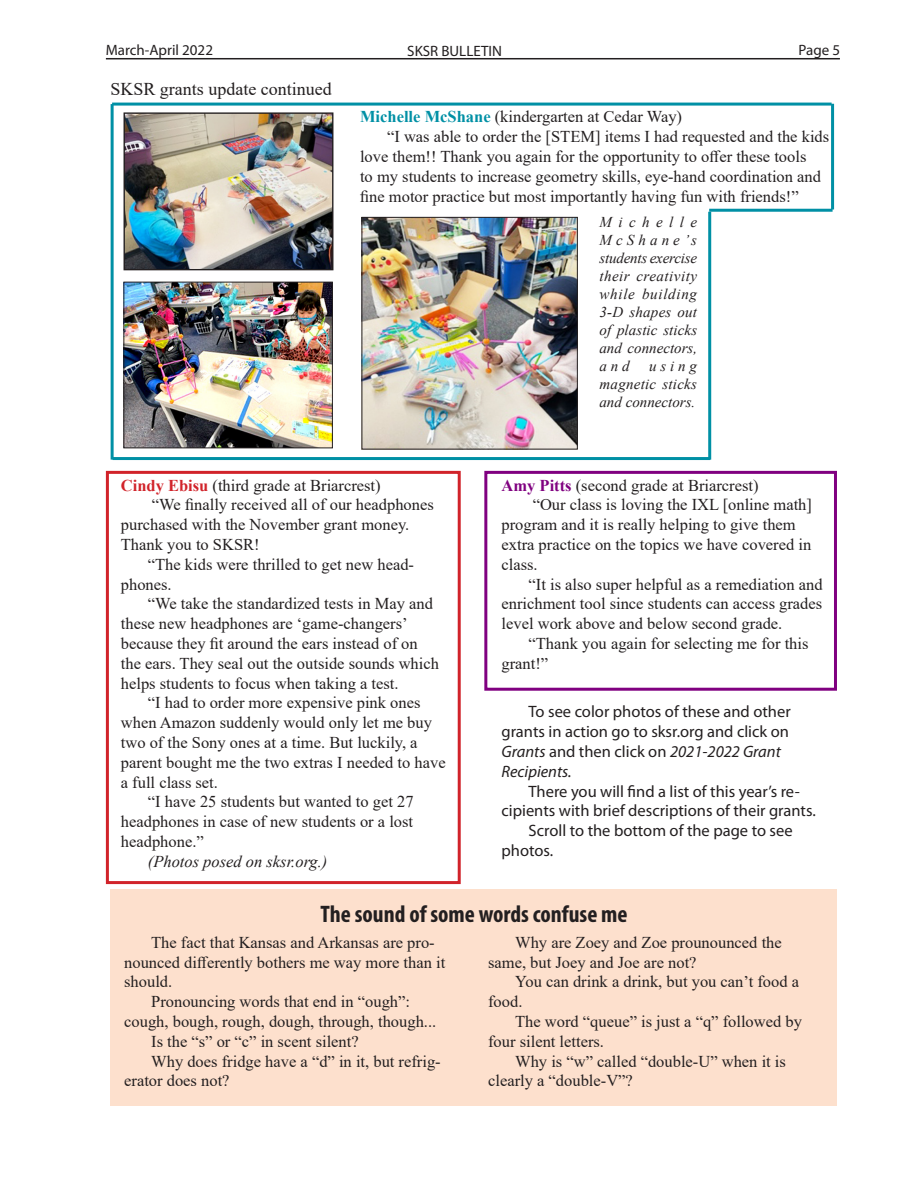
<style>
.page{position:relative;width:918px;height:1188px;background:#fff}
.page>*{position:absolute;margin:0;border:0;box-sizing:border-box;transform-origin:0 0}
.Headline{font:700 condensed 24px "Myriad Pro";color:#231f20}
.t1{font:18px "Times New Roman";color:#231f20}
.Body_text{font:16.5px/19.8px "Times New Roman";color:#231f20}
.Body_text-2{font:16.5px/19.8px "Myriad Pro";color:#231f20}
.Body_text-3{font:italic 16.5px "Times New Roman";color:#231f20}
.t2{font:italic 15px/18px "Times New Roman";letter-spacing:.005em;color:#231f20;text-align:justify}
.t3{font:15px "Myriad Pro";color:#231f20}
.s1{font-weight:700;color:#0090a5}
.s2{font-weight:700;color:#d1232a}
.s3{font-weight:700;color:#800080}
.s4{font-style:italic}
</style>
<div class="page">
<hr style="left:106px;top:58px;width:734px;height:1px;background:#231f20">
<div style="left:111px;top:890px;width:726px;height:216px;background:#fde0cd"></div>
<img style="left:126px;top:114px;width:205px;height:154px">
<div style="left:124px;top:112px;width:209px;height:158px;border:1px solid #231f20"></div>
<img style="left:125px;top:284px;width:206px;height:162px">
<div style="left:123px;top:282px;width:210px;height:166px;border:1px solid #231f20"></div>
<img style="left:364px;top:219px;width:212px;height:228px">
<div style="left:362px;top:217px;width:216px;height:232px;border:1px solid #231f20"></div>
<hr style="left:111px;top:104px;width:3px;height:356px;background:#0090a5">
<hr style="left:112px;top:103px;width:720px;height:3px;background:#0090a5">
<hr style="left:113px;top:457px;width:597px;height:3px;background:#0090a5">
<hr style="left:709px;top:209px;width:124px;height:3px;background:#0090a5">
<hr style="left:708px;top:212px;width:3px;height:248px;background:#0090a5">
<hr style="left:831px;top:104px;width:3px;height:105px;background:#0090a5">
<div style="left:106px;top:471px;width:355px;height:413px;border:3px solid #d1232a"></div>
<div style="left:484px;top:471px;width:353px;height:220px;border:3px solid #800080"></div>
<p class="t3" style="left:106px;top:41px;width:109px">March-April 2022</p>
<p class="t3" style="left:407px;top:41px;width:96px">SKSR BULLETIN</p>
<p class="t3" style="left:799px;top:41px;width:43px">Page 5</p>
<p class="t1" style="left:110px;top:76px;width:223px">SKSR grants update continued</p>
<p class="Body_text" style="left:360px;top:106px;width:324px"><span class="s1">Michelle McShane</span> (kindergarten at Cedar Way)</p>
<p class="Body_text" style="left:360px;top:126px;width:471px;text-indent:27px">“I was able to order the [STEM] items I had requested and the kids love them!! Thank you again for the opportunity to offer these tools<br>to my students to increase geometry skills, eye-hand coordination and fine motor practice but most importantly having fun with friends!”</p>
<p class="Body_text" style="left:121px;top:475px;width:261px"><span class="s2">Cindy Ebisu</span> (third grade at Briarcrest)</p>
<p class="Body_text" style="left:121px;top:494px;width:314px;text-indent:31px">“We finally received all of our headphones purchased with the November grant money.<br>Thank you to SKSR!</p>
<p class="Body_text" style="left:121px;top:554px;width:295px;text-indent:27px">“The kids were thrilled to get new head&shy;phones.</p>
<p class="Body_text" style="left:121px;top:593px;width:320px;text-indent:27px">“We take the standardized tests in May and these new headphones are ‘game-changers’ because they fit around the ears instead of on the ears. They seal out the outside sounds which helps students to focus when taking a test.</p>
<p class="Body_text" style="left:121px;top:692px;width:326px;text-indent:27px">“I had to order more expensive pink ones when Amazon suddenly would only let me buy two of the Sony ones at a time. But luckily, a parent bought me the two extras I needed to have a full class set.</p>
<p class="Body_text" style="left:121px;top:791px;width:294px;text-align:justify;text-indent:27px">“I have 25 students but wanted to get 27 headphones in case of new students or a lost headphone.”</p>
<p class="Body_text-3" style="left:148px;top:850px;width:181px">(Photos posed on sksr.org.)</p>
<p class="t2" style="left:599px;top:213px;width:99px">Michelle McShane’s students exercise their creativity while building 3-D shapes out of plastic sticks and connectors, and</p>
<p class="t2" style="left:599px;top:357px;width:99px;text-indent:50px">using magnetic sticks and connectors.</p>
<p class="Body_text" style="left:502px;top:475px;width:259px"><span class="s3">Amy Pitts</span> (second grade at Briarcrest)</p>
<p class="Body_text" style="left:502px;top:494px;width:312px;text-indent:31px">“Our class is loving the IXL [online math] program and it is really helping to give them extra practice on the topics we have covered in class.</p>
<p class="Body_text" style="left:502px;top:574px;width:323px;text-align:justify;text-indent:27px">“It is also super helpful as a remediation and enrichment tool since students can access grades level work above and below second grade.</p>
<p class="Body_text" style="left:502px;top:633px;width:308px;text-indent:27px">“Thank you again for selecting me for this grant!”</p>
<p class="Body_text-2" style="left:502px;top:702px;width:291px;text-indent:27px">To see color photos of these and other grants in action go to sksr.org and click on <span class="s4">Grants</span> and then click on <span class="s4">2021-2022 Grant Recipients.</span></p>
<p class="Body_text-2" style="left:502px;top:781px;width:316px;text-indent:27px">There you will find a list of this year’s re&shy;cipients with brief descriptions of their grants.</p>
<p class="Body_text-2" style="left:502px;top:820px;width:293px;text-indent:27px">Scroll to the bottom of the page to see photos.</p>
<p class="Headline" style="left:321px;top:899px;width:308px">The sound of some words confuse me</p>
<p class="Body_text" style="left:124px;top:932px;width:323px;text-indent:27px">The fact that Kansas and Arkansas are pro&shy;nounced differently bothers me way more than it should.</p>
<p class="Body_text" style="left:151px;top:991px;width:260px">Pronouncing words that end in “ough”:</p>
<p class="Body_text" style="left:124px;top:1011px;width:314px">cough, bough, rough, dough, through, though...</p>
<p class="Body_text" style="left:151px;top:1031px;width:209px">Is the “s” or “c” in scent silent?</p>
<p class="Body_text" style="left:124px;top:1051px;width:318px;text-indent:27px">Why does fridge have a “d” in it, but refrig&shy;erator does not?</p>
<p class="Body_text" style="left:488px;top:932px;width:295px;text-indent:27px">Why are Zoey and Zoe prounounced the same, but Joey and Joe are not?</p>
<p class="Body_text" style="left:488px;top:972px;width:312px;text-indent:27px">You can drink a drink, but you can’t food a food.</p>
<p class="Body_text" style="left:488px;top:1011px;width:315px;text-indent:27px">The word “queue” is just a “q” followed by four silent letters.</p>
<p class="Body_text" style="left:488px;top:1051px;width:299px;text-indent:27px">Why is “w” called “double-U” when it is clearly a “double-V”?</p>
</div>
